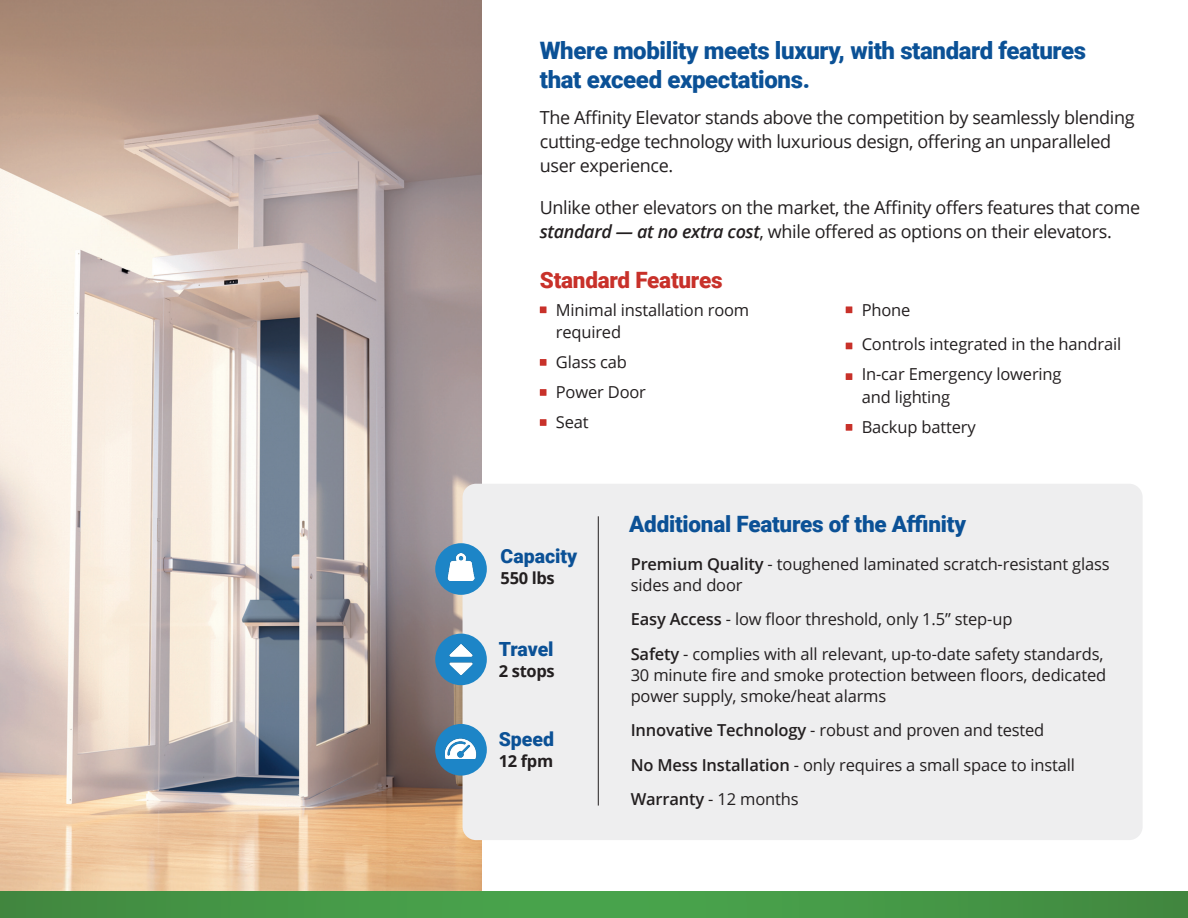
<style>
.page{position:relative;width:1188px;height:918px;background:#fff}
.page>*{position:absolute;margin:0;border:0;box-sizing:border-box;transform-origin:0 0}
.t1{font:900 24px/28.5px "Roboto";letter-spacing:-.015em;color:#0b5196}
.t2{font:900 22.5px "Roboto";letter-spacing:-.01em;color:#0b5196}
.t3{font:900 22.5px "Roboto";letter-spacing:-.01em;color:#c8312a}
.t4{font:900 19.5px "Roboto";color:#0b5196}
.t5{font:18px/24px "Open Sans";letter-spacing:-.02em;color:#231f20}
.t6{font:16.5px/21px "Open Sans";letter-spacing:-.01em;color:#231f20}
.t7{font:700 16.5px "Open Sans";letter-spacing:-.02em;color:#231f20}
.s1{font-weight:600;font-style:italic}
.s2{font-weight:600}
</style>
<div class="page">
<img style="left:0;top:0;width:482px;height:892px">
<svg style="left:0;top:892px;width:1188px;height:26px;background:#459746"></svg>
<div style="left:540px;top:306px;width:7px;height:7px;background:#c8312a"></div>
<div style="left:540px;top:359px;width:7px;height:7px;background:#c8312a"></div>
<div style="left:540px;top:389px;width:7px;height:7px;background:#c8312a"></div>
<div style="left:540px;top:419px;width:7px;height:7px;background:#c8312a"></div>
<div style="left:846px;top:306px;width:6px;height:7px;background:#c8312a"></div>
<svg style="left:846px;top:343px;width:6px;height:6px"></svg>
<div style="left:846px;top:373px;width:6px;height:7px;background:#c8312a"></div>
<div style="left:463px;top:484px;width:680px;height:356px;background:#eeeeef;border-radius:14px"></div>
<div style="left:435px;top:543px;width:52px;height:52px;background:#1d85c7;border-radius:50%"></div>
<img style="left:448px;top:554px;width:27px;height:27px">
<div style="left:435px;top:634px;width:52px;height:51px;background:#1d85c7;border-radius:50%"></div>
<img style="left:449px;top:644px;width:24px;height:31px">
<div style="left:435px;top:724px;width:52px;height:52px;background:#1d85c7;border-radius:50%"></div>
<img style="left:445px;top:738px;width:32px;height:21px">
<hr style="left:598px;top:516px;width:1px;height:290px;background:#231f20">
<div style="left:846px;top:424px;width:6px;height:7px;background:#c8312a"></div>
<p class="t1" style="left:540px;top:35px;width:548px">Where mobility meets luxury, with standard features that exceed expectations.</p>
<p class="t5" style="left:540px;top:105px;width:596px">The Affinity Elevator stands above the competition by seamlessly blending cutting-edge technology with luxurious design, offering an unparalleled user experience.</p>
<p class="t5" style="left:540px;top:195px;width:602px">Unlike other elevators on the market, the Affinity offers features that come <span class="s1">standard — at no extra cost</span>, while offered as options on their elevators.</p>
<p class="t3" style="left:540px;top:264px;width:184px">Standard Features</p>
<p class="t6" style="left:556px;top:298px;width:195px;line-height:22.5px">Minimal installation room required</p>
<p class="t6" style="left:556px;top:351px;width:73px">Glass cab</p>
<p class="t6" style="left:556px;top:381px;width:92px">Power Door</p>
<p class="t6" style="left:556px;top:411px;width:34px">Seat</p>
<p class="t6" style="left:862px;top:299px;width:50px">Phone</p>
<p class="t6" style="left:862px;top:333px;width:261px">Controls integrated in the handrail</p>
<p class="t6" style="left:862px;top:363px;width:201px;line-height:22.5px">In-car Emergency lowering and lighting</p>
<p class="t6" style="left:862px;top:416px;width:116px">Backup battery</p>
<p class="t4" style="left:501px;top:542px;width:78px">Capacity</p>
<p class="t7" style="left:501px;top:566px;width:56px">550 lbs</p>
<p class="t4" style="left:499px;top:635px;width:56px">Travel</p>
<p class="t7" style="left:499px;top:659px;width:57px">2 stops</p>
<p class="t4" style="left:499px;top:725px;width:57px">Speed</p>
<p class="t7" style="left:499px;top:750px;width:56px">12 fpm</p>
<p class="t2" style="left:629px;top:508px;width:338px">Additional Features of the Affinity</p>
<p class="t6" style="left:631px;top:553px;width:481px"><span class="s2">Premium Quality</span> - toughened laminated scratch-resistant glass sides and door</p>
<p class="t6" style="left:631px;top:608px;width:383px"><span class="s2">Easy Access</span> - low floor threshold, only 1.5” step-up</p>
<p class="t6" style="left:631px;top:643px;width:477px"><span class="s2">Safety</span> - complies with all relevant, up-to-date safety standards,<br>30 minute fire and smoke protection between floors, dedicated power supply, smoke/heat alarms</p>
<p class="t6" style="left:631px;top:719px;width:415px"><span class="s2">Innovative Technology</span> - robust and proven and tested</p>
<p class="t6" style="left:631px;top:754px;width:446px"><span class="s2">No Mess Installation</span> - only requires a small space to install</p>
<p class="t6" style="left:631px;top:788px;width:169px"><span class="s2">Warranty</span> - 12 months</p>
</div>
